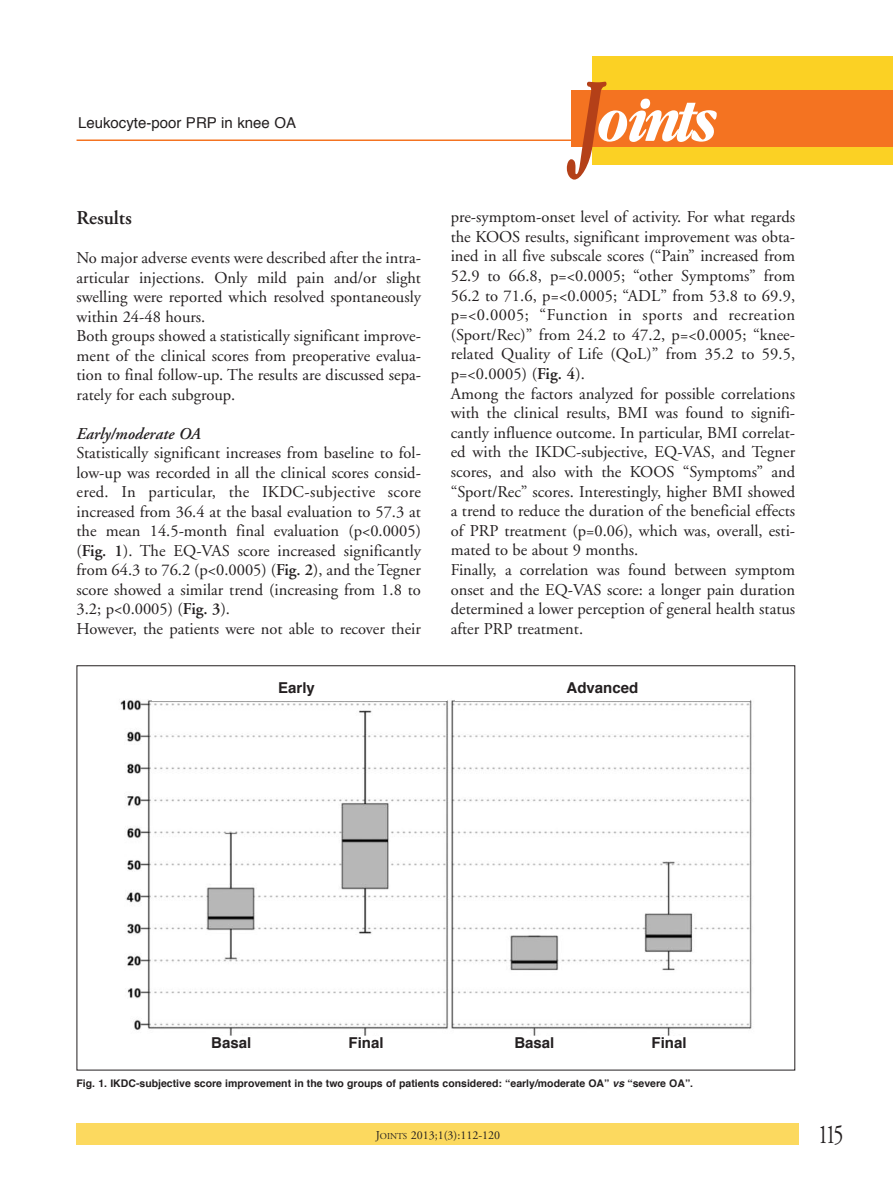
<style>
.page{position:relative;width:893px;height:1191px;background:#fff}
.page>*{position:absolute;margin:0;border:0;box-sizing:border-box;transform-origin:0 0}
.t1{font:italic 700 55.8px "Garamond Cond";letter-spacing:-.085em;color:#fff}
.t2{font:27px "Adobe Garamond";color:#231f20;scale:.75 1}
.t3{font:600 19.5px "Adobe Garamond";color:#231f20}
.t4{font:16.5px/19.6px "Adobe Garamond";color:#231f20}
.t5{font:italic 600 16.5px "Adobe Garamond";color:#231f20}
.t6{font:700 15px "Helvetica";color:#231f20}
.t7{font:15px "Helvetica";color:#231f20}
.t8{font:12px "Adobe Garamond";color:#231f20}
.t9{font:700 10.5px "Helvetica";color:#231f20}
.s1{font-weight:600}
.s2{font-size:99.9px;color:#b44018}
.s3{font-style:italic}
.s4{font-size:9px}
</style>
<div class="page">
<div style="left:77px;top:1123px;width:722px;height:22px;background:#fcd95f"></div>
<hr style="left:77px;top:139px;width:640px;height:2px;background:#f47321">
<div style="left:592px;top:56px;width:301px;height:108px;background:#fbd124"></div>
<div style="left:571px;top:91px;width:322px;height:56px;background:#f47321"></div>
<img style="left:120px;top:699px;width:632px;height:337px">
<div style="left:152px;top:682px;width:294px;height:18px;background:#fff"></div>
<div style="left:455px;top:682px;width:295px;height:18px;background:#fff"></div>
<p class="t7" style="left:78px;top:116px;width:220px">leukocyte-poor PrP in knee Oa</p>
<p class="t3" style="left:77px;top:210px;width:57px">Results</p>
<p class="t4" style="left:77px;top:250px;width:346px">No major adverse events were described after the intra&shy;articular injections. Only mild pain and/or slight swelling were reported which resolved spontaneously within 24-48 hours.<br>Both groups showed a statistically significant improve&shy;ment of the clinical scores from preoperative evalua&shy;tion to final follow-up. The results are discussed sepa&shy;rately for each subgroup.</p>
<p class="t5" style="left:77px;top:427px;width:126px">Early/moderate OA</p>
<p class="t4" style="left:77px;top:445px;width:346px">Statistically significant increases from baseline to fol&shy;low-up was recorded in all the clinical scores consid&shy;ered. In particular, the IKDC-subjective score increased from 36.4 at the basal evaluation to 57.3 at the mean 14.5-month final evaluation (p&lt;0.0005) (<span class="s1">Fig. 1</span>). The EQ-VAS score increased significantly from 64.3 to 76.2 (p&lt;0.0005) (<span class="s1">Fig. 2</span>), and the Tegner score showed a similar trend (increasing from 1.8 to 3.2; p&lt;0.0005) (<span class="s1">Fig. 3</span>).<br>However, the patients were not able to recover their</p>
<p class="t6" style="left:278px;top:682px;width:38px">Early</p>
<h1 class="t1" style="left:574px;top:86px;width:140px"><span class="s2">J</span>oints</h1>
<p class="t4" style="left:451px;top:208px;width:346px">pre-symptom-onset level of activity. For what regards the KOOS results, significant improvement was obta&shy;ined in all five subscale scores (“Pain” increased from 52.9 to 66.8, p=&lt;0.0005; “other Symptoms” from 56.2 to 71.6, p=&lt;0.0005; “ADL” from 53.8 to 69.9, p=&lt;0.0005; “Function in sports and recreation (Sport/Rec)” from 24.2 to 47.2, p=&lt;0.0005; “knee&shy;related Quality of Life (QoL)” from 35.2 to 59.5, p=&lt;0.0005) (<span class="s1">Fig. 4</span>).<br>Among the factors analyzed for possible correlations with the clinical results, BMI was found to signifi&shy;cantly influence outcome. In particular, BMI correlat&shy;ed with the IKDC-subjective, EQ-VAS, and Tegner scores, and also with the KOOS “Symptoms” and “Sport/Rec” scores. Interestingly, higher BMI showed a trend to reduce the duration of the beneficial effects of PRP treatment (p=0.06), which was, overall, esti&shy;mated to be about 9 months.<br>Finally, a correlation was found between symptom onset and the EQ-VAS score: a longer pain duration determined a lower perception of general health status after PRP treatment.</p>
<p class="t6" style="left:567px;top:682px;width:73px">Advanced</p>
<p class="t6" style="left:211px;top:1036px;width:42px">Basal</p>
<p class="t6" style="left:348px;top:1036px;width:36px">Final</p>
<p class="t6" style="left:514px;top:1036px;width:42px">Basal</p>
<p class="t6" style="left:652px;top:1036px;width:37px">Final</p>
<p class="t9" style="left:77px;top:1078px;width:618px">Fig. 1. IKDC-subjective score improvement in the two groups of patients considered: “early/moderate OA” <span class="s3">vs</span> “severe OA”.</p>
<p class="t8" style="left:376px;top:1130px;width:126px">J<span class="s4">OINTS</span> 2013;1(3):112-120</p>
<h2 class="t2" style="left:818px;top:1123px;width:36px">115</h2>
</div>
